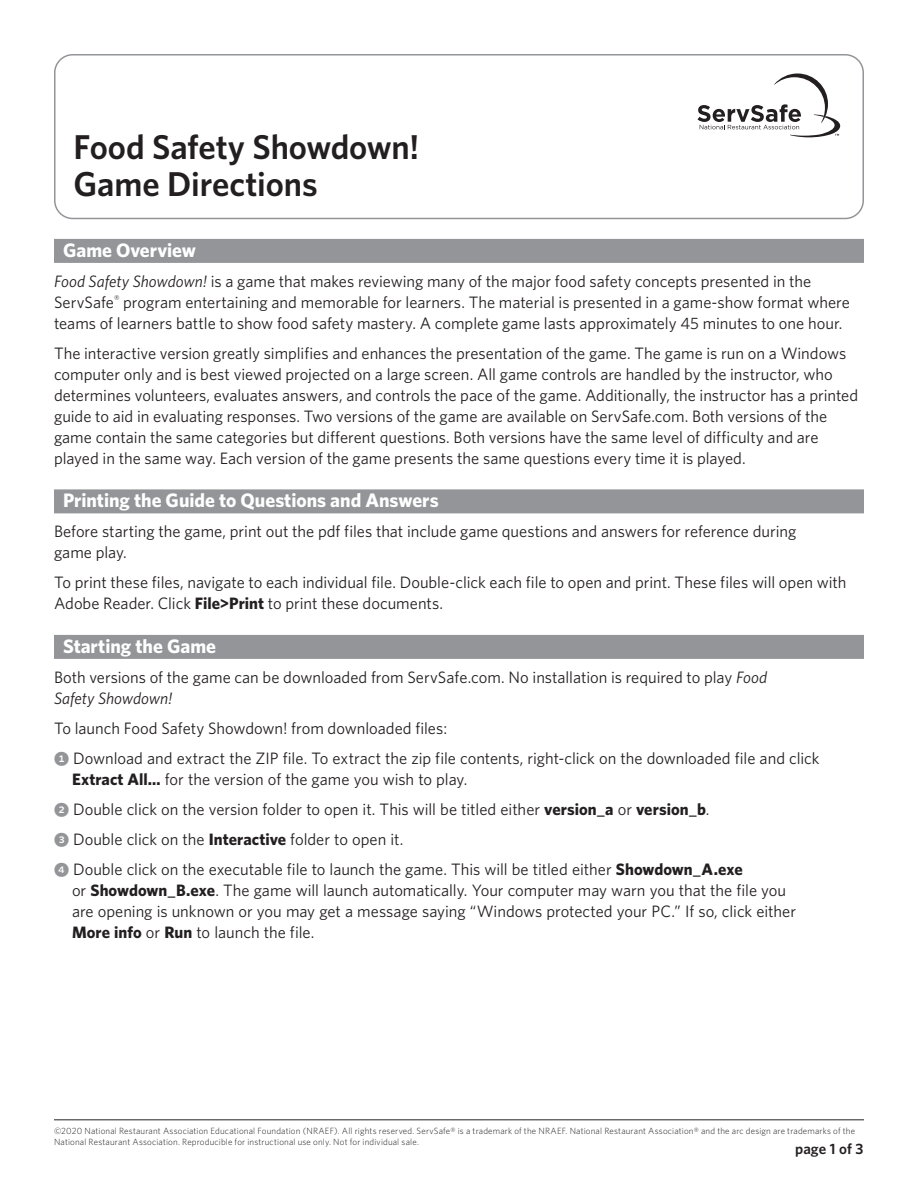
<style>
.page{position:relative;width:918px;height:1188px;background:#fff}
.page>*{position:absolute;margin:0;border:0;box-sizing:border-box;transform-origin:0 0}
.t1{font:600 34.5px/37.5px "Whitney";letter-spacing:-.005em;color:#231f20}
.t2{font:700 19.5px "Whitney";color:#fff}
.t3{font:16.5px/21px "Whitney";color:#231f20}
.t4{font:600 15px "Whitney";letter-spacing:.005em;color:#231f20}
.t5{font:300 9px/10.8px "Whitney";letter-spacing:.02em;color:#231f20}
.s1{font-style:italic}
.s2{font-weight:700}
.s3{font-family:"Whitney Index Black Round Bd";font-size:15px;color:#939598}
</style>
<div class="page">
<hr style="left:54px;top:1119px;width:810px;height:1px;background:#231f20">
<svg style="left:698px;top:74px;width:142px;height:63px"></svg>
<div style="left:54px;top:54px;width:810px;height:165px;border:2px solid #939598;border-radius:18px"></div>
<div style="left:54px;top:239px;width:810px;height:24px;background:#939598"></div>
<div style="left:54px;top:489px;width:810px;height:24px;background:#939598"></div>
<div style="left:54px;top:635px;width:810px;height:24px;background:#939598"></div>
<h1 class="t1" style="left:74px;top:127px;width:347px">Food Safety Showdown!<br>Game Directions</h1>
<p class="t2" style="left:63px;top:238px;width:135px">Game Overview</p>
<p class="t3" style="left:54px;top:270px;width:797px"><span class="s1">Food Safety Showdown!</span> is a game that makes reviewing many of the major food safety concepts presented in the<br>ServSafe<sup>®</sup> program entertaining and memorable for learners. The material is presented in a game-show format where teams of learners battle to show food safety mastery. A complete game lasts approximately 45 minutes to one hour.</p>
<p class="t3" style="left:54px;top:342px;width:806px">The interactive version greatly simplifies and enhances the presentation of the game. The game is run on a Windows computer only and is best viewed projected on a large screen. All game controls are handled by the instructor, who determines volunteers, evaluates answers, and controls the pace of the game. Additionally, the instructor has a printed guide to aid in evaluating responses. Two versions of the game are available on ServSafe.com. Both versions of the game contain the same categories but different questions. Both versions have the same level of difficulty and are played in the same way. Each version of the game presents the same questions every time it is played.</p>
<p class="t2" style="left:63px;top:489px;width:377px">Printing the Guide to Questions and Answers</p>
<p class="t3" style="left:54px;top:521px;width:744px">Before starting the game, print out the pdf files that include game questions and answers for reference during game play.</p>
<p class="t3" style="left:54px;top:572px;width:794px">To print these files, navigate to each individual file. Double-click each file to open and print. These files will open with<br>Adobe Reader. Click <span class="s2">File&gt;Print</span> to print these documents.</p>
<p class="t2" style="left:63px;top:634px;width:155px">Starting the Game</p>
<p class="t3" style="left:54px;top:666px;width:715px">Both versions of the game can be downloaded from ServSafe.com. No installation is required to play <span class="s1">Food<br>Safety Showdown!</span></p>
<p class="t3" style="left:54px;top:713px;width:767px;line-height:30px">To launch Food Safety Showdown! from downloaded files:<br><span class="s3">1</span> Download and extract the ZIP file. To extract the zip file contents, right-click on the downloaded file and click</p>
<p class="t3" style="left:54px;top:764px;width:690px;line-height:30px;text-indent:18px"><span class="s2">Extract All…</span> for the version of the game you wish to play.<br><span class="s3">2</span> Double click on the version folder to open it. This will be titled either <span class="s2">version_a</span> or <span class="s2">version_b</span>.<br><span class="s3">3</span> Double click on the <span class="s2">Interactive</span> folder to open it.<br><span class="s3">4</span> Double click on the executable file to launch the game. This will be titled either <span class="s2">Showdown_A.exe</span></p>
<p class="t3" style="left:72px;top:879px;width:726px">or <span class="s2">Showdown_B.exe</span>. The game will launch automatically. Your computer may warn you that the file you are opening is unknown or you may get a message saying “Windows protected your PC.” If so, click either<br><span class="s2">More info</span> or <span class="s2">Run</span> to launch the file.</p>
<p class="t5" style="left:54px;top:1125px;width:803px">©2020 National Restaurant Association Educational Foundation (NRAEF). All rights reserved. ServSafe® is a trademark of the NRAEF. National Restaurant Association® and the arc design are trademarks of the<br>National Restaurant Association. Reproducible for instructional use only. Not for individual sale.</p>
<p class="t4" style="left:795px;top:1139px;width:70px">page 1 of 3</p>
</div>
